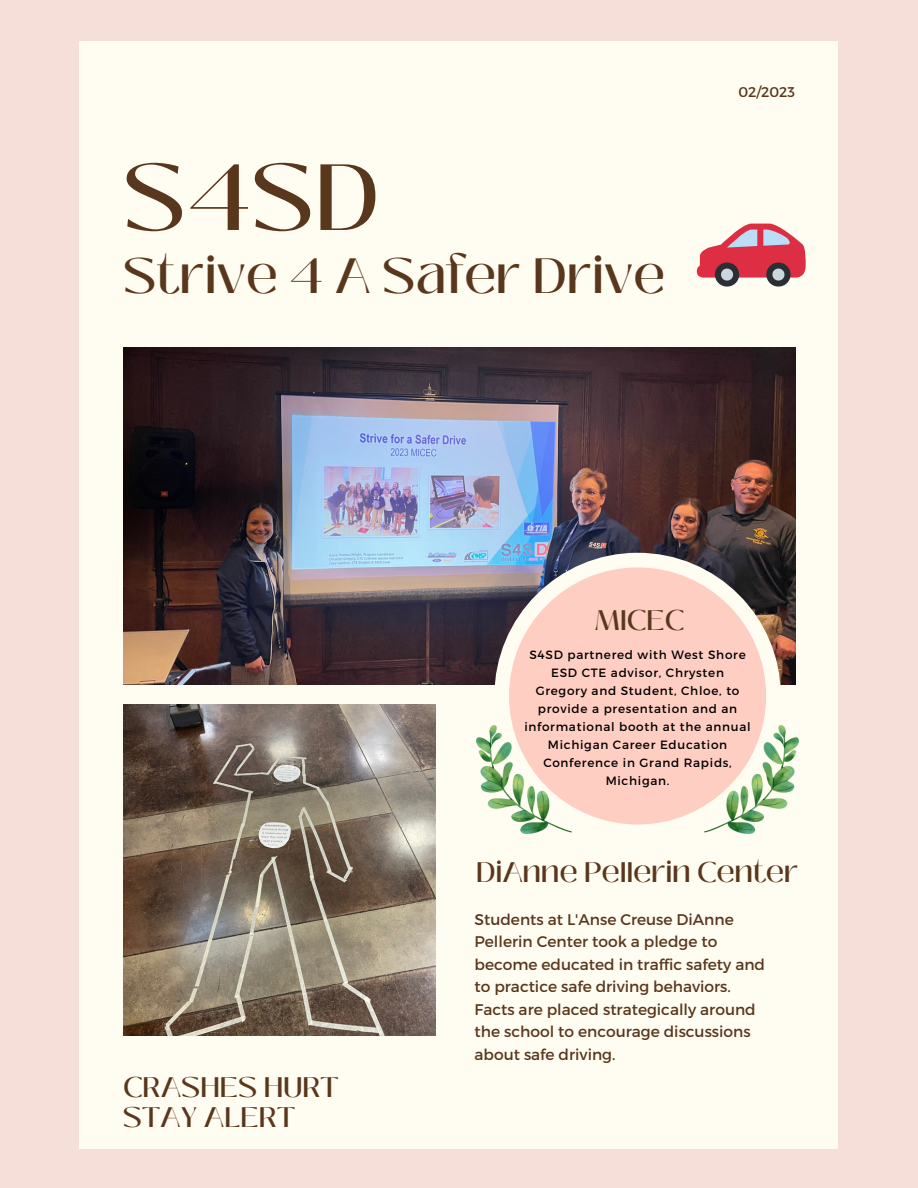
<style>
.page{position:relative;width:918px;height:1188px;background:#f6ded9}
.page>*{position:absolute;margin:0;border:0;box-sizing:border-box;transform-origin:0 0}
.t1{font:500 93.45px "Black Mango";color:#59371c}
.t2{font:500 49.35px "Black Mango";color:#59371c}
.t3{font:500 28.2px/30.3px "Black Mango";color:#59371c}
.t4{font:15.45px/22.5px "Montserrat";color:#59371c}
.t5{font:14.1px "Montserrat";color:#59371c}
.t6{font:12px/18px "Montserrat";letter-spacing:.06em;color:#000;text-align:center}
</style>
<div class="page">
<div style="left:80px;top:41px;width:758px;height:1108px;background:#fffcf2"></div>
<img style="left:124px;top:348px;width:671px;height:336px">
<img style="left:123px;top:704px;width:313px;height:332px">
<div style="left:494px;top:553px;width:287px;height:286px;background:#fffcf2;border-radius:50%"></div>
<div style="left:509px;top:567px;width:257px;height:258px;background:#ffcec3;border-radius:50%"></div>
<svg style="left:697px;top:224px;width:109px;height:63px"></svg>
<img style="left:704px;top:726px;width:95px;height:108px">
<img style="left:477px;top:726px;width:94px;height:108px">
<h1 class="t1" style="left:124px;top:127px;width:258px">S4SD</h1>
<h2 class="t2" style="left:124px;top:239px;width:543px">Strive 4 A Safer Drive</h2>
<p class="t5" style="left:738px;top:83px;width:58px">02/2023</p>
<h3 class="t3" style="left:595px;top:606px;width:91px">MICEC</h3>
<p class="t6" style="left:524px;top:645px;width:228px">S4SD partnered with West Shore<br>ESD CTE advisor, Chrysten<br>Gregory and Student, Chloe, to provide a presentation and an informational booth at the annual<br>Michigan Career Education<br>Conference in Grand Rapids,<br>Michigan.</p>
<h3 class="t3" style="left:123px;top:1072px;width:217px">CRASHES HURT<br>STAY ALERT</h3>
<h3 class="t3" style="left:476px;top:857px;width:324px">DiAnne Pellerin Center</h3>
<p class="t4" style="left:475px;top:907px;width:292px">Students at L'Anse Creuse DiAnne Pellerin Center took a pledge to become educated in traffic safety and to practice safe driving behaviors.<br>Facts are placed strategically around the school to encourage discussions about safe driving.</p>
</div>
